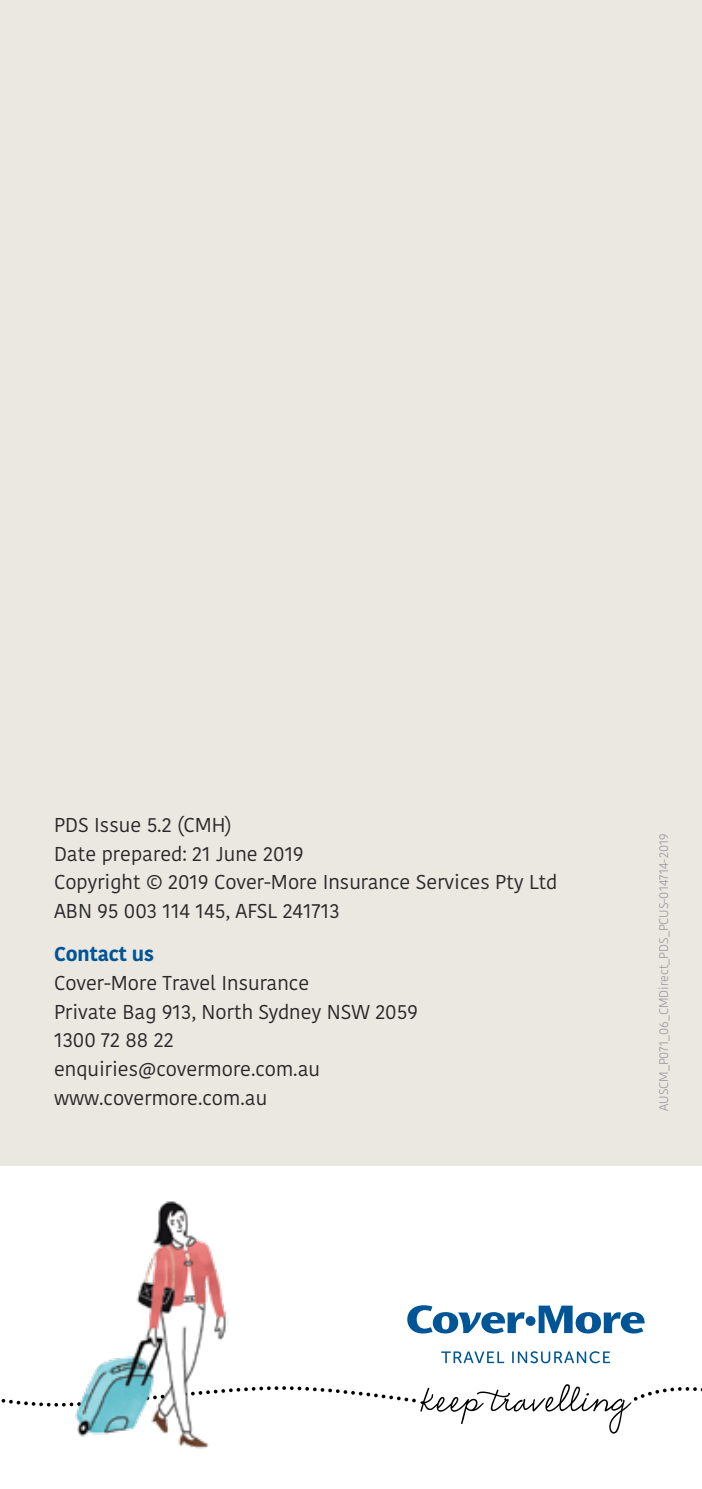
<style>
.page{position:relative;width:702px;height:1489px;background:#fff}
.page>*{position:absolute;margin:0;border:0;box-sizing:border-box;transform-origin:0 0}
.t1{font:20px/28.8px "Kohinoor";color:#292829}
.t2{font:700 20px "Kohinoor";color:#005596}
.t3{font:300 12.5px "Kohinoor";color:#939598}
</style>
<div class="page">
<div style="left:0;top:0;width:702px;height:1165px;background:#ebe8e2"></div>
<svg style="left:441px;top:1351px;width:169px;height:12px"></svg>
<svg style="left:407px;top:1305px;width:237px;height:28px"></svg>
<svg style="left:1px;top:1384px;width:701px;height:49px"></svg>
<img style="left:70px;top:1201px;width:158px;height:248px">
<p class="t1" style="left:54px;top:810px;width:504px">PDS Issue 5.2 (CMH)<br>Date prepared: 21 June 2019<br>Copyright © 2019 Cover-More Insurance Services Pty Ltd<br>ABN 95 003 114 145, AFSL 241713</p>
<p class="t2" style="left:54px;top:940px;width:101px">Contact us</p>
<p class="t1" style="left:54px;top:968px;width:365px">Cover-More Travel Insurance<br>Private Bag 913, North Sydney NSW 2059<br>1300 72 88 22 enquiries@covermore.com.au www.covermore.com.au</p>
<p class="t3" style="left:655px;top:1110px;width:279px;rotate:-90deg">AUSCM_P071_06_CMDirect_PDS_PCUS-014714-2019</p>
</div>
